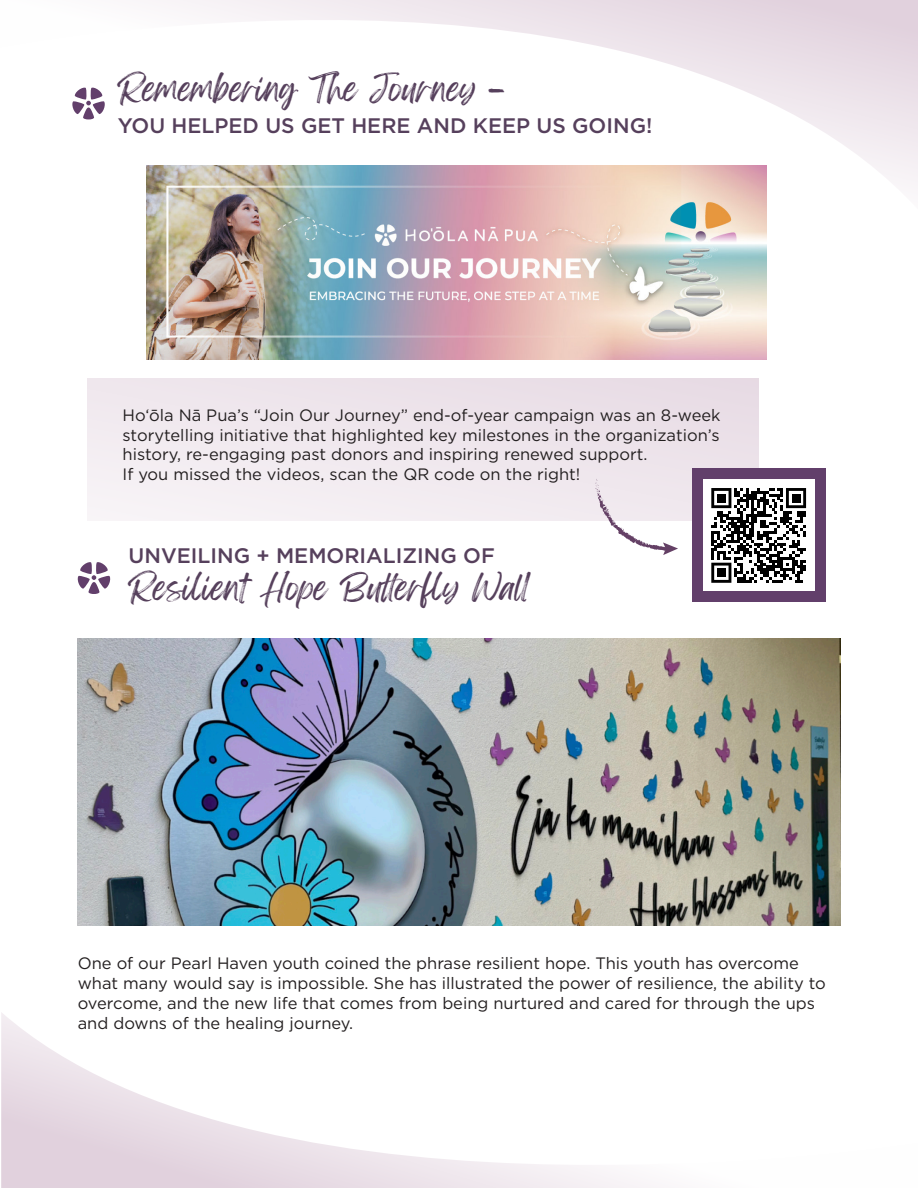
<style>
.page{position:relative;width:918px;height:1188px;background:#fff}
.page>*{position:absolute;margin:0;border:0;box-sizing:border-box;transform-origin:0 0}
.t1{font:30px "Feeling Passionate";color:#56405c}
.t2{font:500 21px "Gotham";color:#56405c}
.t3{font:16.5px/19.8px "Gotham";color:#231f20}
</style>
<div class="page">
<div style="left:87px;top:378px;width:672px;height:143px;background:#efe7ed"></div>
<img style="left:146px;top:210px;width:620px;height:150px">
<img style="left:78px;top:638px;width:762px;height:288px">
<svg style="left:85px;top:0;width:833px;height:210px"></svg>
<svg style="left:1px;top:1013px;width:650px;height:175px"></svg>
<svg style="left:72px;top:87px;width:33px;height:32px"></svg>
<svg style="left:77px;top:562px;width:34px;height:32px"></svg>
<div style="left:692px;top:468px;width:134px;height:134px;background:#623f6b"></div>
<svg style="left:595px;top:479px;width:83px;height:76px"></svg>
<div style="left:703px;top:480px;width:112px;height:111px;background:#fff"></div>
<svg style="left:711px;top:488px;width:95px;height:95px"></svg>
<p class="t1" style="left:118px;top:65px;width:390px">Remembering The Journey –</p>
<p class="t2" style="left:118px;top:112px;width:536px">YOU HELPED US GET HERE AND KEEP US GOING!</p>
<p class="t3" style="left:123px;top:405px;width:600px;text-align:justify">Ho‘ōla Nā Pua’s “Join Our Journey” end-of-year campaign was an 8-week storytelling initiative that highlighted key milestones in the organization’s history, re-engaging past donors and inspiring renewed support.</p>
<p class="t3" style="left:123px;top:464px;width:459px">If you missed the videos, scan the QR code on the right!</p>
<p class="t2" style="left:129px;top:542px;width:368px">UNVEILING + MEMORIALIZING OF</p>
<p class="t1" style="left:129px;top:564px;width:405px">Resilient Hope Butterfly Wall</p>
<p class="t3" style="left:78px;top:953px;width:750px">One of our Pearl Haven youth coined the phrase resilient hope. This youth has overcome what many would say is impossible. She has illustrated the power of resilience, the ability to</p>
<p class="t3" style="left:78px;top:993px;width:739px">overcome, and the new life that comes from being nurtured and cared for through the ups and downs of the healing journey.</p>
</div>
